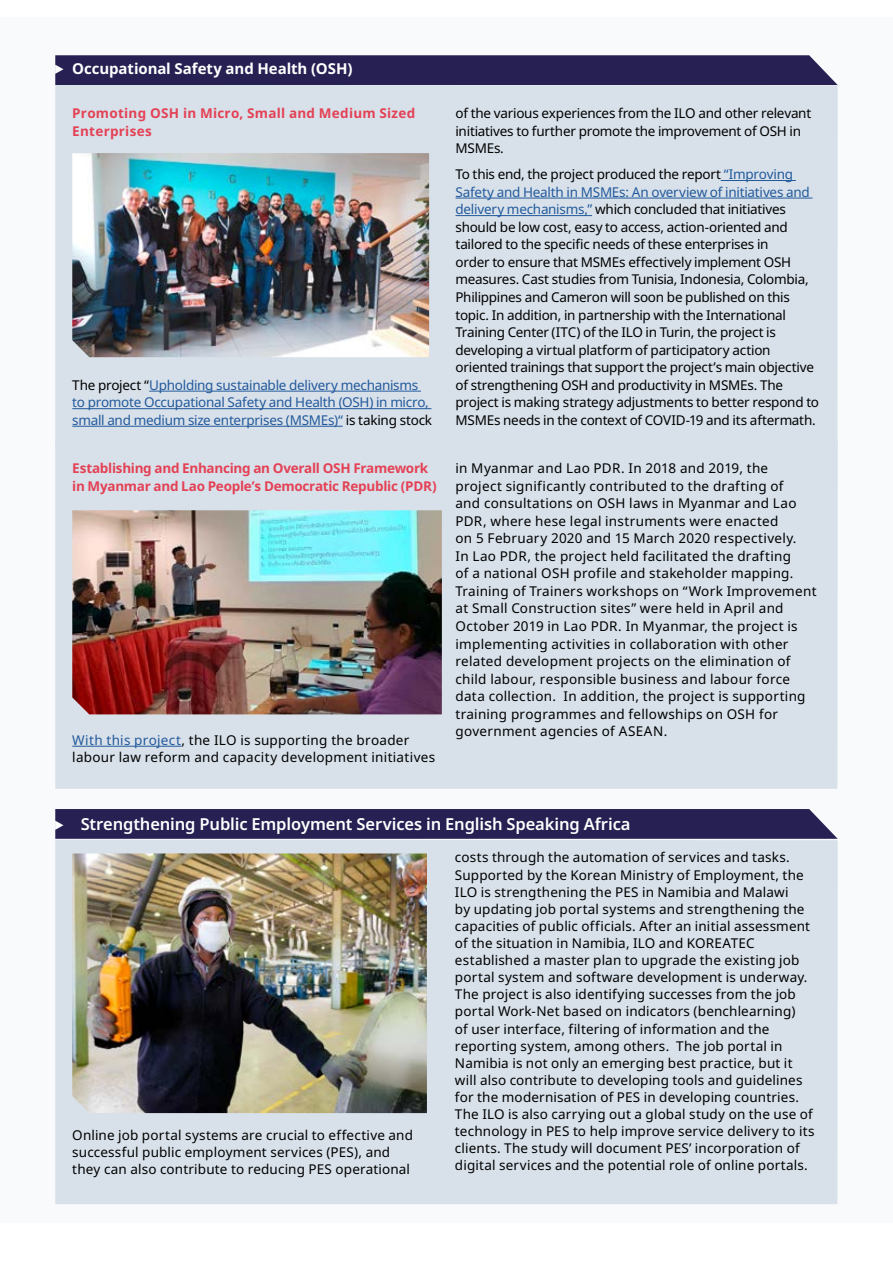
<style>
.page{position:relative;width:893px;height:1263px;background:#fff}
.page>*{position:absolute;margin:0;border:0;box-sizing:border-box;transform-origin:0 0}
.t1{font:600 16.5px "Noto Sans";letter-spacing:-.01em;color:#fff}
.t2{font:700 15px "Noto Sans";letter-spacing:-.005em;color:#fff}
.t3{font:13.5px/17.1px "Noto Sans";letter-spacing:.01em;color:#000}
.t4{font:13.5px/17.5px "Noto Sans";letter-spacing:-.02em;color:#000}
.t5{font:13.5px/17.5px "Noto Sans";letter-spacing:-.02em;color:#22599b}
.t6{font:700 13.5px/17.5px "Noto Sans";letter-spacing:-.015em;color:#e44155}
.t7{font:700 13.5px/17.5px "Noto Sans";letter-spacing:.02em;color:#e44155}
.s1{color:#000}
.s2{color:#22599b}
</style>
<div class="page">
<div style="left:0;top:17px;width:893px;height:1206px;background:#f8fafb"></div>
<div style="left:55px;top:840px;width:783px;height:364px;background:#d8e1ea"></div>
<div style="left:55px;top:85px;width:783px;height:355px;background:#d8e1ea"></div>
<hr style="left:149px;top:391px;width:272px;height:1px;background:#22599b">
<hr style="left:72px;top:408px;width:359px;height:1px;background:#22599b">
<hr style="left:72px;top:426px;width:271px;height:1px;background:#22599b">
<hr style="left:721px;top:180px;width:75px;height:1px;background:#22599b">
<hr style="left:455px;top:198px;width:357px;height:1px;background:#22599b">
<hr style="left:455px;top:215px;width:137px;height:1px;background:#22599b">
<div style="left:55px;top:440px;width:783px;height:349px;background:#d8e1ea"></div>
<hr style="left:72px;top:746px;width:109px;height:1px;background:#22599b">
<img style="left:72px;top:853px;width:355px;height:260px">
<img style="left:72px;top:153px;width:357px;height:204px">
<img style="left:72px;top:510px;width:370px;height:204px">
<div style="left:55px;top:55px;width:783px;height:30px;background:#262053"></div>
<div style="left:55px;top:809px;width:783px;height:30px;background:#262053"></div>
<p class="t2" style="left:72px;top:58px;width:282px">Occupational Safety and Health (OSH)</p>
<p class="t7" style="left:72px;top:105px;width:345px">Promoting OSH in Micro, Small and Medium Sized<br>Enterprises</p>
<p class="t5" style="left:72px;top:376px;width:361px"><span class="s1">The project “</span>Upholding sustainable delivery mechanisms to promote Occupational Safety and Health (OSH) in micro, small and medium size enterprises (MSMEs)“ <span class="s1">is taking stock</span></p>
<p class="t6" style="left:72px;top:460px;width:366px">Establishing and Enhancing an Overall OSH Framework in Myanmar and Lao People’s Democratic Republic (PDR)</p>
<p class="t3" style="left:72px;top:731px;width:364px;line-height:17.5px"><span class="s2">With this project</span>, the ILO is supporting the broader labour law reform and capacity development initiatives</p>
<p class="t4" style="left:455px;top:105px;width:357px">of the various experiences from the ILO and other relevant initiatives to further promote the improvement of OSH in<br>MSMEs.</p>
<p class="t4" style="left:455px;top:166px;width:365px">To this end, the project produced the report <span class="s2">“Improving Safety and Health in MSMEs: An overview of initiatives and delivery mechanisms,”</span> which concluded that initiatives should be low cost, easy to access, action-oriented and tailored to the specific needs of these enterprises in<br>order to ensure that MSMEs effectively implement OSH measures. Cast studies from Tunisia, Indonesia, Colombia, Philippines and Cameron will soon be published on this topic. In addition, in partnership with the International Training Center (ITC) of the ILO in Turin, the project is developing a virtual platform of participatory action oriented trainings that support the project’s main objective of strengthening OSH and productivity in MSMEs. The project is making strategy adjustments to better respond to MSMEs needs in the context of COVID-19 and its aftermath.</p>
<p class="t3" style="left:455px;top:460px;width:363px;line-height:17.5px">in Myanmar and Lao PDR. In 2018 and 2019, the project significantly contributed to the drafting of<br>and consultations on OSH laws in Myanmar and Lao PDR, where hese legal instruments were enacted<br>on 5 February 2020 and 15 March 2020 respectively.<br>In Lao PDR, the project held facilitated the drafting<br>of a national OSH profile and stakeholder mapping.<br>Training of Trainers workshops on “Work Improvement at Small Construction sites” were held in April and October 2019 in Lao PDR. In Myanmar, the project is implementing activities in collaboration with other related development projects on the elimination of child labour, responsible business and labour force data collection. In addition, the project is supporting training programmes and fellowships on OSH for government agencies of ASEAN.</p>
<p class="t1" style="left:81px;top:813px;width:551px">Strengthening Public Employment Services in English Speaking Africa</p>
<p class="t3" style="left:72px;top:1127px;width:342px">Online job portal systems are crucial to effective and successful public employment services (PES), and they can also contribute to reducing PES operational</p>
<p class="t3" style="left:455px;top:849px;width:361px">costs through the automation of services and tasks.<br>Supported by the Korean Ministry of Employment, the ILO is strengthening the PES in Namibia and Malawi<br>by updating job portal systems and strengthening the capacities of public officials. After an initial assessment of the situation in Namibia, ILO and KOREATEC established a master plan to upgrade the existing job portal system and software development is underway.<br>The project is also identifying successes from the job portal Work-Net based on indicators (benchlearning)<br>of user interface, filtering of information and the reporting system, among others. The job portal in Namibia is not only an emerging best practice, but it will also contribute to developing tools and guidelines for the modernisation of PES in developing countries.<br>The ILO is also carrying out a global study on the use of technology in PES to help improve service delivery to its clients. The study will document PES’ incorporation of digital services and the potential role of online portals.</p>
</div>
